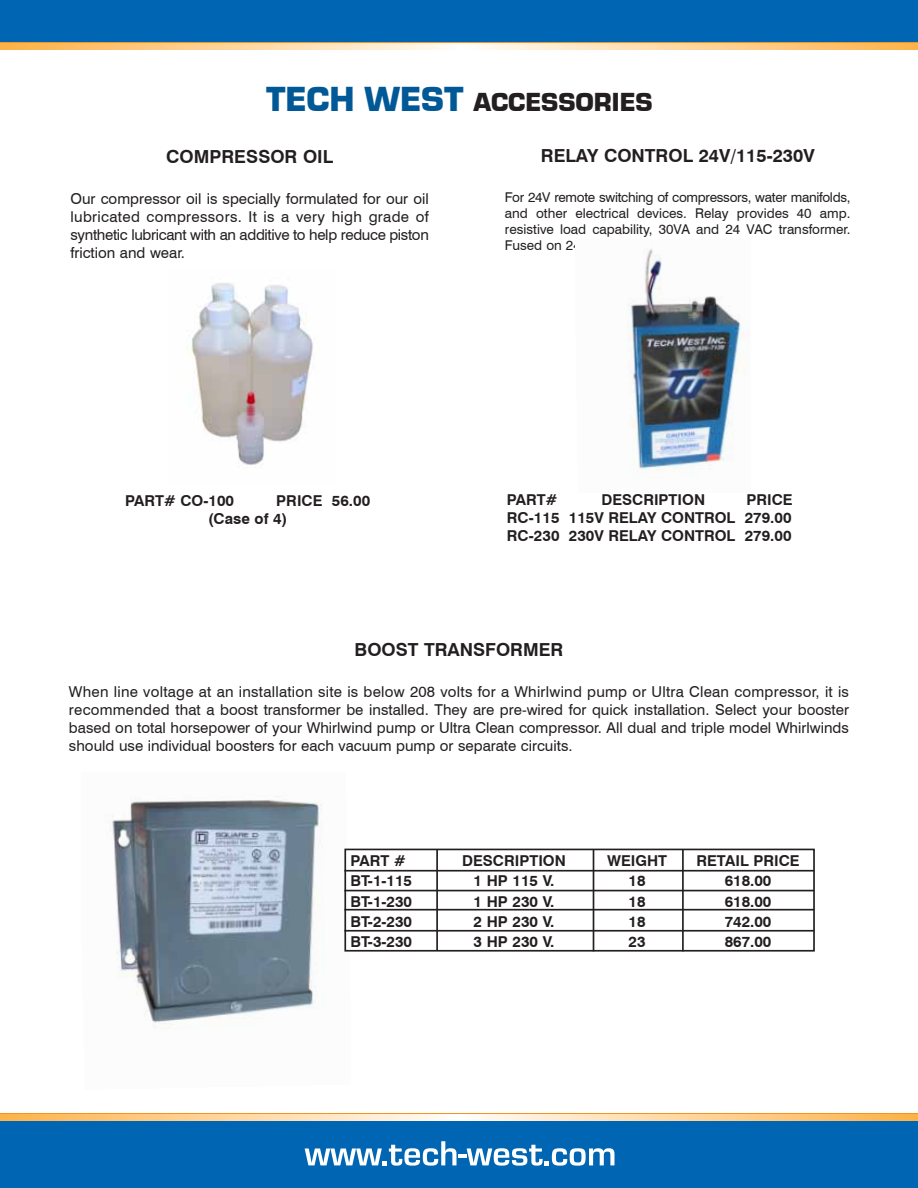
<style>
.page{position:relative;width:918px;height:1188px;background:#fff}
.page>*{position:absolute;margin:0;border:0;box-sizing:border-box;transform-origin:0 0}
.t1{font:27px "Eurostile T Black";color:#231f20}
.t2{font:700 18px "Swiss 721 BT";color:#231f20}
.t3{font:15px/18px "Swiss 721 BT";color:#231f20;text-align:justify}
.t4{font:700 15px/18px "Swiss 721 BT";color:#231f20}
.t5{font:13.5px/16.2px "Swiss 721 BT";color:#231f20;text-align:justify}
.s1{font-size:36px;color:#005996}
</style>
<div class="page">
<div style="left:0;top:0;width:918px;height:43px;background:#0066b3"></div>
<svg style="left:0;top:49px;width:918px;height:1px"></svg>
<svg style="left:0;top:43px;width:918px;height:6px"></svg>
<div style="left:0;top:1120px;width:918px;height:68px;background:#0066b3"></div>
<svg style="left:0;top:1113px;width:918px;height:8px"></svg>
<svg style="left:0;top:1114px;width:918px;height:6px"></svg>
<svg style="left:305px;top:1141px;width:309px;height:25px"></svg>
<img style="left:189px;top:283px;width:125px;height:182px">
<img style="left:627px;top:249px;width:116px;height:222px">
<img style="left:112px;top:796px;width:239px;height:232px">
<div style="left:344px;top:849px;width:471px;height:103px;border:2px solid #231f20"></div>
<hr style="left:436px;top:849px;width:2px;height:102px;background:#231f20">
<hr style="left:593px;top:849px;width:1px;height:102px;background:#231f20">
<hr style="left:682px;top:849px;width:2px;height:102px;background:#231f20">
<hr style="left:344px;top:870px;width:470px;height:2px;background:#231f20">
<hr style="left:344px;top:890px;width:470px;height:1px;background:#231f20">
<hr style="left:344px;top:909px;width:470px;height:2px;background:#231f20">
<hr style="left:344px;top:930px;width:470px;height:2px;background:#231f20">
<h1 class="t1" style="left:266px;top:92px;width:388px"><span class="s1">TECH WEST</span> ACCESSORIES</h1>
<p class="t2" style="left:166px;top:146px;width:169px">COMPRESSOR OIL</p>
<p class="t3" style="left:70px;top:189px;width:360px">Our compressor oil is specially formulated for our oil lubricated compressors. It is a very high grade of synthetic lubricant with an additive to help reduce piston friction and wear.</p>
<p class="t2" style="left:541px;top:144px;width:275px">RELAY CONTROL 24V/115-230V</p>
<p class="t5" style="left:505px;top:189px;width:347px">For 24V remote switching of compressors, water manifolds, and other electrical devices. Relay provides 40 amp. resistive load capability, 30VA and 24 VAC transformer.<br>Fused on 24V side.</p>
<p class="t4" style="left:125px;top:491px;width:110px">PART# CO-100</p>
<p class="t4" style="left:208px;top:491px;width:164px;text-indent:68px">PRICE 56.00 (Case of 4)</p>
<p class="t4" style="left:507px;top:491px;width:52px">PART#</p>
<p class="t4" style="left:601px;top:491px;width:105px">DESCRIPTION</p>
<p class="t4" style="left:507px;top:491px;width:287px;text-align:justify;text-indent:240px">PRICE RC-115 115V RELAY CONTROL 279.00<br>RC-230 230V RELAY CONTROL 279.00</p>
<p class="t2" style="left:355px;top:639px;width:210px">BOOST TRANSFORMER</p>
<p class="t3" style="left:69px;top:682px;width:782px">When line voltage at an installation site is below 208 volts for a Whirlwind pump or Ultra Clean compressor, it is recommended that a boost transformer be installed. They are pre-wired for quick installation. Select your booster based on total horsepower of your Whirlwind pump or Ultra Clean compressor. All dual and triple model Whirlwinds should use individual boosters for each vacuum pump or separate circuits.</p>
<p class="t4" style="left:351px;top:852px;width:57px">PART #</p>
<p class="t4" style="left:462px;top:852px;width:105px">DESCRIPTION</p>
<p class="t4" style="left:607px;top:852px;width:62px">WEIGHT</p>
<p class="t4" style="left:696px;top:852px;width:105px">RETAIL PRICE</p>
<p class="t4" style="left:351px;top:872px;width:63px">BT-1-115</p>
<p class="t4" style="left:474px;top:872px;width:82px">1 HP 115 V.</p>
<p class="t4" style="left:629px;top:872px;width:19px">18</p>
<p class="t4" style="left:725px;top:872px;width:48px">618.00</p>
<p class="t4" style="left:351px;top:892px;width:63px">BT-1-230</p>
<p class="t4" style="left:474px;top:892px;width:82px">1 HP 230 V.</p>
<p class="t4" style="left:629px;top:892px;width:19px">18</p>
<p class="t4" style="left:725px;top:892px;width:48px">618.00</p>
<p class="t4" style="left:351px;top:912px;width:63px">BT-2-230</p>
<p class="t4" style="left:474px;top:912px;width:82px">2 HP 230 V.</p>
<p class="t4" style="left:629px;top:912px;width:19px">18</p>
<p class="t4" style="left:725px;top:912px;width:48px">742.00</p>
<p class="t4" style="left:351px;top:933px;width:63px">BT-3-230</p>
<p class="t4" style="left:474px;top:933px;width:82px">3 HP 230 V.</p>
<p class="t4" style="left:629px;top:933px;width:19px">23</p>
<p class="t4" style="left:725px;top:933px;width:48px">867.00</p>
</div>
